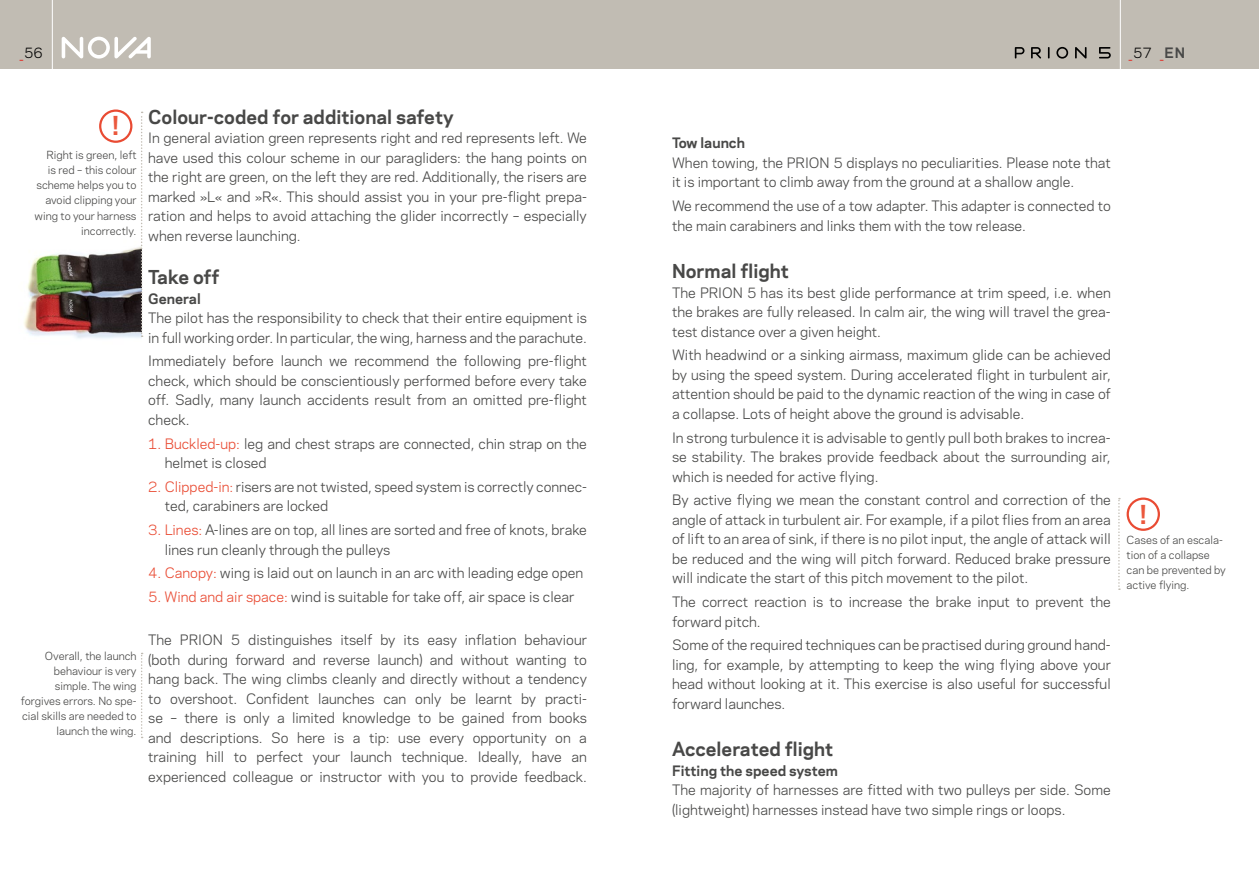
<style>
.page{position:relative;width:1259px;height:893px;background:#fff}
.page>*{position:absolute;margin:0;border:0;box-sizing:border-box;transform-origin:0 0}
.t1{font:700 24.45px "Galaxie Polaris";color:#eb583d}
.t2{font:700 18px "Galaxie Polaris";color:#484847}
.t3{font:13.5px/19.5px "Galaxie Polaris";color:#484847}
.t4{font:700 13.5px "Galaxie Polaris";color:#484847}
.t5{font:13.5px "Galaxie Polaris";color:#e41e17}
.t6{font:13.5px "Galaxie Polaris";color:#000}
.t7{font:10.5px/15px "Galaxie Polaris";color:#484847;text-align:right}
.s1{color:#e41e17}
.s2{color:#000}
.s3{font-weight:700;color:#484847}
.s4{color:#e94b33}
</style>
<div class="page">
<div style="left:0;top:0;width:1259px;height:69px;background:#c1bcb3"></div>
<hr style="left:1120px;top:0;width:1px;height:69px;background:#fff">
<hr style="left:52px;top:0;width:1px;height:69px;background:#fff">
<svg style="left:62px;top:37px;width:89px;height:22px"></svg>
<svg style="left:1014px;top:47px;width:72px;height:12px"></svg>
<svg style="left:1099px;top:47px;width:11px;height:11px"></svg>
<img style="left:24px;top:246px;width:118px;height:93px">
<div style="left:99px;top:109px;width:33px;height:34px;border:2px solid #e94b33;border-radius:50%"></div>
<svg style="left:141px;top:112px;width:2px;height:225px"></svg>
<div style="left:1126px;top:497px;width:34px;height:34px;border:2px solid #e94b33;border-radius:50%"></div>
<svg style="left:1118px;top:498px;width:2px;height:92px"></svg>
<svg style="left:141px;top:653px;width:2px;height:85px"></svg>
<p class="t6" style="left:19px;top:43px;width:25px"><span class="s1">_</span>56</p>
<p class="t5" style="left:1128px;top:43px;width:58px">_<span class="s2">57</span> _<span class="s3">EN</span></p>
<h1 class="t1" style="left:112px;top:108px;width:8px">!</h1>
<p class="t7" style="left:35px;top:147px;width:104px">Right is green, left<br>is red – this colour scheme helps you to avoid clipping your wing to your harness incorrectly.</p>
<p class="t7" style="left:21px;top:648px;width:117px">Overall, the launch behaviour is very simple. The wing forgives errors. No spe&shy;cial skills are needed to launch the wing.</p>
<h2 class="t2" style="left:148px;top:103px;width:307px">Colour-coded for additional safety</h2>
<p class="t3" style="left:148px;top:128px;width:440px;text-align:justify">In general aviation green represents right and red represents left. We have used this colour scheme in our paragliders: the hang points on the right are green, on the left they are red. Additionally, the risers are marked »L« and »R«. This should assist you in your pre-flight prepa&shy;ration and helps to avoid attaching the glider incorrectly – especially when reverse launching.</p>
<h2 class="t2" style="left:148px;top:264px;width:73px">Take off</h2>
<p class="t4" style="left:148px;top:288px;width:54px">General</p>
<p class="t3" style="left:148px;top:307px;width:440px">The pilot has the responsibility to check that their entire equipment is in full working order. In particular, the wing, harness and the parachute.</p>
<p class="t3" style="left:148px;top:351px;width:440px;text-align:justify">Immediately before launch we recommend the following pre-flight check, which should be conscientiously performed before every take off. Sadly, many launch accidents result from an omitted pre-flight check.</p>
<p class="t3" style="left:165px;top:433px;width:424px;text-indent:-16px"><span class="s4">1. Buckled-up:</span> leg and chest straps are connected, chin strap on the helmet is closed</p>
<p class="t3" style="left:165px;top:476px;width:424px;text-indent:-16px"><span class="s4">2. Clipped-in:</span> risers are not twisted, speed system is correctly connec&shy;ted, carabiners are locked</p>
<p class="t3" style="left:165px;top:519px;width:424px;text-indent:-16px"><span class="s4">3. Lines:</span> A-lines are on top, all lines are sorted and free of knots, brake lines run cleanly through the pulleys</p>
<p class="t3" style="left:148px;top:563px;width:436px"><span class="s4">4. Canopy:</span> wing is laid out on launch in an arc with leading edge open</p>
<p class="t3" style="left:148px;top:586px;width:428px"><span class="s4">5. Wind and air space:</span> wind is suitable for take off, air space is clear</p>
<p class="t3" style="left:148px;top:630px;width:440px;text-align:justify">The PRION 5 distinguishes itself by its easy inflation behaviour (both during forward and reverse launch) and without wanting to hang back. The wing climbs cleanly and directly without a tendency to overshoot. Confident launches can only be learnt by practi&shy;se – there is only a limited knowledge to be gained from books and descriptions. So here is a tip: use every opportunity on a training hill to perfect your launch technique. Ideally, have an experienced colleague or instructor with you to provide feedback.</p>
<p class="t4" style="left:672px;top:133px;width:74px">Tow launch</p>
<p class="t3" style="left:672px;top:152px;width:440px">When towing, the PRION 5 displays no peculiarities. Please note that it is important to climb away from the ground at a shallow angle.</p>
<p class="t3" style="left:672px;top:195px;width:440px">We recommend the use of a tow adapter. This adapter is connected to the main carabiners and links them with the tow release.</p>
<h2 class="t2" style="left:672px;top:258px;width:118px">Normal flight</h2>
<p class="t3" style="left:672px;top:282px;width:440px;text-align:justify">The PRION 5 has its best glide performance at trim speed, i.e. when the brakes are fully released. In calm air, the wing will travel the grea&shy;test distance over a given height.</p>
<p class="t3" style="left:672px;top:345px;width:440px;text-align:justify">With headwind or a sinking airmass, maximum glide can be achieved by using the speed system. During accelerated flight in turbulent air, attention should be paid to the dynamic reaction of the wing in case of a collapse. Lots of height above the ground is advisable.</p>
<p class="t3" style="left:672px;top:427px;width:440px;text-align:justify">In strong turbulence it is advisable to gently pull both brakes to increa&shy;se stability. The brakes provide feedback about the surrounding air, which is needed for active flying.</p>
<p class="t3" style="left:672px;top:490px;width:440px;text-align:justify">By active flying we mean the constant control and correction of the angle of attack in turbulent air. For example, if a pilot flies from an area of lift to an area of sink, if there is no pilot input, the angle of attack will be reduced and the wing will pitch forward. Reduced brake pressure will indicate the start of this pitch movement to the pilot.</p>
<p class="t3" style="left:672px;top:591px;width:440px">The correct reaction is to increase the brake input to prevent the forward pitch.</p>
<p class="t3" style="left:672px;top:635px;width:440px;text-align:justify">Some of the required techniques can be practised during ground hand&shy;ling, for example, by attempting to keep the wing flying above your head without looking at it. This exercise is also useful for successful forward launches.</p>
<h2 class="t2" style="left:672px;top:736px;width:163px">Accelerated flight</h2>
<p class="t4" style="left:672px;top:761px;width:167px">Fitting the speed system</p>
<p class="t3" style="left:672px;top:780px;width:440px">The majority of harnesses are fitted with two pulleys per side. Some (lightweight) harnesses instead have two simple rings or loops.</p>
<h1 class="t1" style="left:1139px;top:496px;width:8px">!</h1>
<p class="t7" style="left:1126px;top:532px;width:101px;text-align:left">Cases of an escala&shy;tion of a collapse can be prevented by active flying.</p>
</div>
